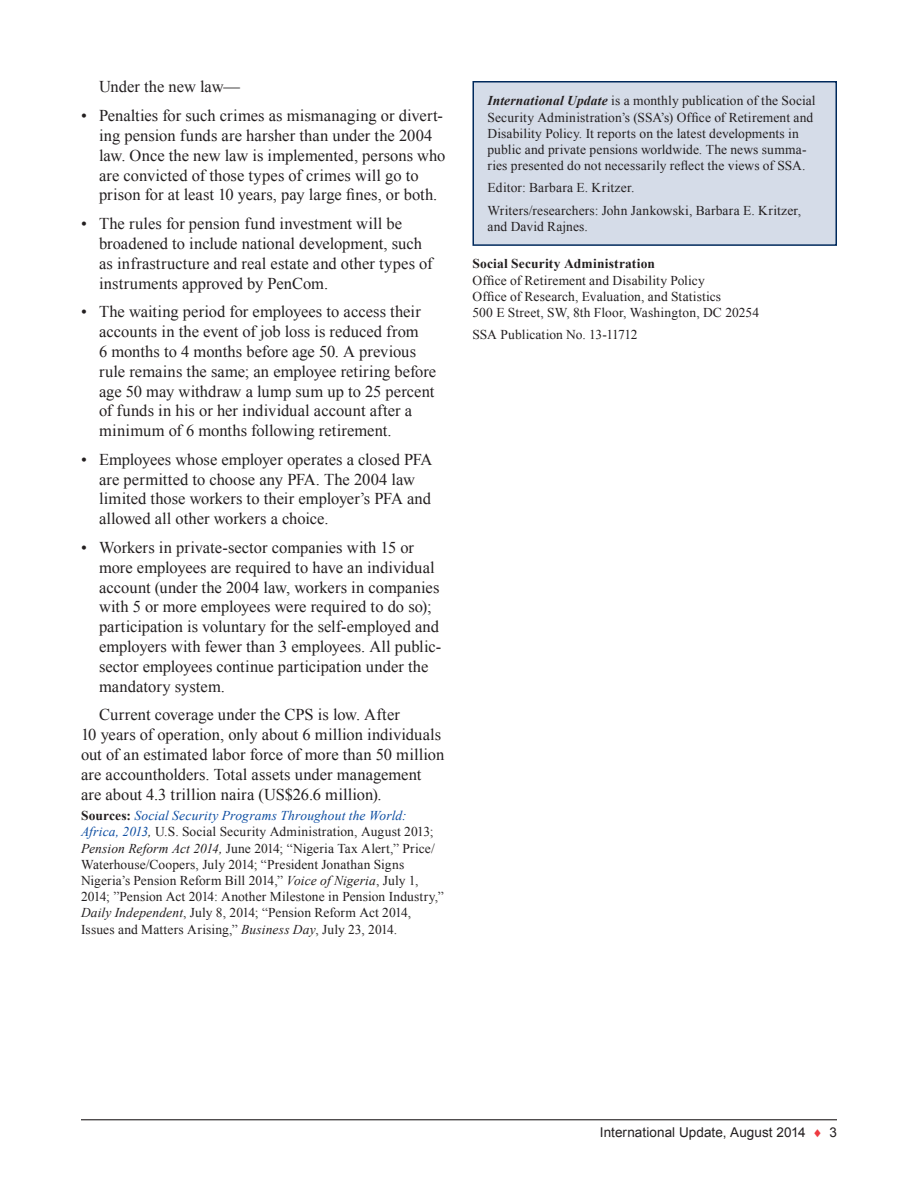
<style>
.page{position:relative;width:918px;height:1188px;background:#fff}
.page>*{position:absolute;margin:0;border:0;box-sizing:border-box;transform-origin:0 0}
.Para{font:16.5px/19.8px "Times New Roman";color:#231f20}
.Authors{font:13.5px/16.2px "Times New Roman";letter-spacing:.01em;color:#231f20}
.Source{font:13.5px/16.2px "Times New Roman";letter-spacing:.005em;color:#231f20}
.Footer__Right{font:13.5px "Arial";letter-spacing:.005em;color:#231f20}
.s1{font-weight:700}
.s2{font-style:italic;color:#0d4da1}
.s3{font-style:italic}
.s4{font-weight:700;font-style:italic}
.s5{color:#ee3a41}
</style>
<div class="page">
<hr style="left:81px;top:1119px;width:756px;height:1px;background:#231f20">
<div style="left:473px;top:82px;width:363px;height:163px;background:#d5dce8"></div>
<div style="left:472px;top:81px;width:365px;height:165px;border:2px solid #00295c"></div>
<p class="Para" style="left:99px;top:77px;width:143px">Under the new law—</p>
<p class="Para" style="left:99px;top:106px;width:348px;text-indent:-18px">• Penalties for such crimes as mismanaging or divert&shy;ing pension funds are harsher than under the 2004 law. Once the new law is implemented, persons who are convicted of those types of crimes will go to prison for at least 10 years, pay large fines, or both.</p>
<p class="Para" style="left:99px;top:213px;width:335px;text-indent:-18px">• The rules for pension fund investment will be broadened to include national development, such as infrastructure and real estate and other types of instruments approved by PenCom.</p>
<p class="Para" style="left:99px;top:302px;width:339px;text-indent:-18px">• The waiting period for employees to access their accounts in the event of job loss is reduced from<br>6 months to 4 months before age 50. A previous rule remains the same; an employee retiring before age 50 may withdraw a lump sum up to 25 percent of funds in his or her individual account after a minimum of 6 months following retirement.</p>
<p class="Para" style="left:99px;top:449px;width:335px;text-indent:-18px">• Employees whose employer operates a closed PFA are permitted to choose any PFA. The 2004 law limited those workers to their employer’s PFA and allowed all other workers a choice.</p>
<p class="Para" style="left:99px;top:537px;width:344px;text-indent:-18px">• Workers in private-sector companies with 15 or more employees are required to have an individual account (under the 2004 law, workers in companies with 5 or more employees were required to do so); participation is voluntary for the self-employed and employers with fewer than 3 employees. All public&shy;sector employees continue participation under the mandatory system.</p>
<p class="Para" style="left:81px;top:705px;width:365px;text-indent:18px">Current coverage under the CPS is low. After<br>10 years of operation, only about 6 million individuals out of an estimated labor force of more than 50 million are accountholders. Total assets under management are about 4.3 trillion naira (US$26.6 million).</p>
<p class="Source" style="left:81px;top:807px;width:364px"><span class="s1">Sources:</span> <span class="s2">Social Security Programs Throughout the World:<br>Africa, 2013</span><span class="s3">,</span> U.S. Social Security Administration, August 2013; <span class="s3">Pension Reform Act 2014,</span> June 2014; “Nigeria Tax Alert,” Price/ Waterhouse/Coopers, July 2014; “President Jonathan Signs Nigeria’s Pension Reform Bill 2014,” <span class="s3">Voice of Nigeria</span>, July 1, 2014; ”Pension Act 2014: Another Milestone in Pension Industry,” <span class="s3">Daily Independent</span>, July 8, 2014; “Pension Reform Act 2014, Issues and Matters Arising,” <span class="s3">Business Day</span>, July 23, 2014.</p>
<p class="Authors" style="left:488px;top:93px;width:330px"><span class="s4">International Update</span> is a monthly publication of the Social Security Administration’s (SSA’s) Office of Retirement and Disability Policy. It reports on the latest developments in public and private pensions worldwide. The news summa&shy;ries presented do not necessarily reflect the views of SSA.</p>
<p class="Authors" style="left:488px;top:180px;width:148px">Editor: Barbara E. Kritzer.</p>
<p class="Authors" style="left:488px;top:202px;width:315px">Writers/researchers: John Jankowski, Barbara E. Kritzer, and David Rajnes.</p>
<p class="Authors" style="left:472px;top:256px;width:288px"><span class="s1">Social Security Administration<br></span>Office of Retirement and Disability Policy<br>Office of Research, Evaluation, and Statistics<br>500 E Street, SW, 8th Floor, Washington, DC 20254</p>
<p class="Authors" style="left:472px;top:327px;width:167px">SSA Publication No. 13-11712</p>
<p class="Footer__Right" style="left:600px;top:1123px;width:239px">International Update, August 2014 <span class="s5">♦</span> 3</p>
</div>
